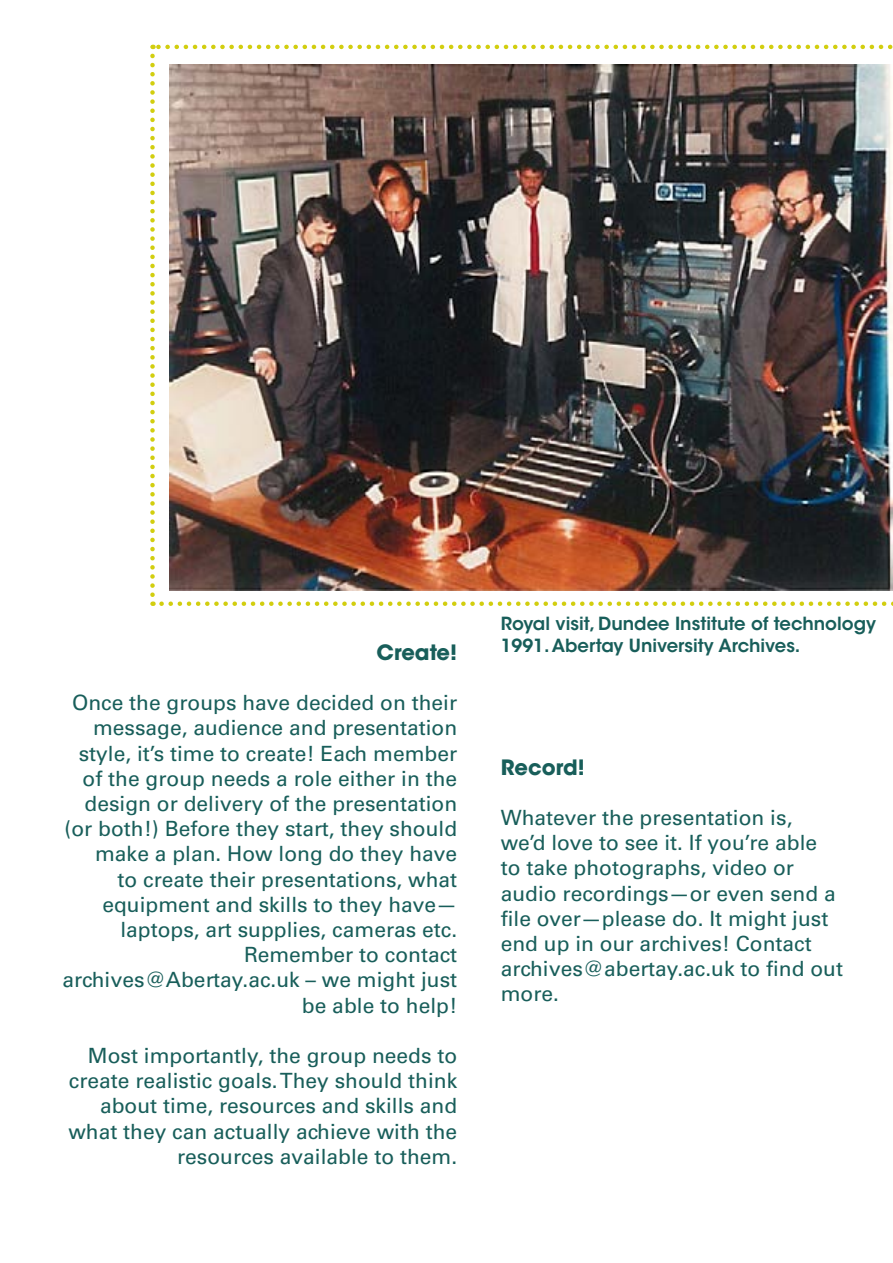
<style>
.page{position:relative;width:893px;height:1263px;background:#fff}
.page>*{position:absolute;margin:0;border:0;box-sizing:border-box;transform-origin:0 0}
.t1{font:21px/25.2px "Univers LT Std";color:#185e5a;text-align:right}
.t2{font:700 21px "ITC Avant Garde Std";color:#185e5a}
.t3{font:600 18px "ITC Avant Garde Std";color:#185e5a}
</style>
<div class="page">
<svg style="left:150px;top:56px;width:5px;height:550px"></svg>
<svg style="left:161px;top:601px;width:732px;height:5px"></svg>
<svg style="left:152px;top:45px;width:741px;height:4px"></svg>
<img style="left:170px;top:65px;width:723px;height:525px">
<p class="t3" style="left:501px;top:612px;width:377px">Royal visit, Dundee Institute of technology</p>
<p class="t2" style="left:377px;top:638px;width:82px">Create!</p>
<p class="t3" style="left:501px;top:633px;width:301px">1991. Abertay University Archives.</p>
<p class="t1" style="left:62px;top:690px;width:396px">Once the groups have decided on their message, audience and presentation style, it’s time to create! Each member of the group needs a role either in the design or delivery of the presentation (or both!) Before they start, they should make a plan. How long do they have<br>to create their presentations, what equipment and skills to they have— laptops, art supplies, cameras etc.<br>Remember to contact archives@Abertay.ac.uk – we might just be able to help!</p>
<p class="t1" style="left:68px;top:1043px;width:390px">Most importantly, the group needs to create realistic goals. They should think about time, resources and skills and what they can actually achieve with the resources available to them.</p>
<p class="t2" style="left:501px;top:753px;width:85px">Record!</p>
<p class="t1" style="left:501px;top:805px;width:344px;text-align:left">Whatever the presentation is,<br>we’d love to see it. If you’re able<br>to take photographs, video or audio recordings—or even send a file over—please do. It might just end up in our archives! Contact archives@abertay.ac.uk to find out more.</p>
</div>
